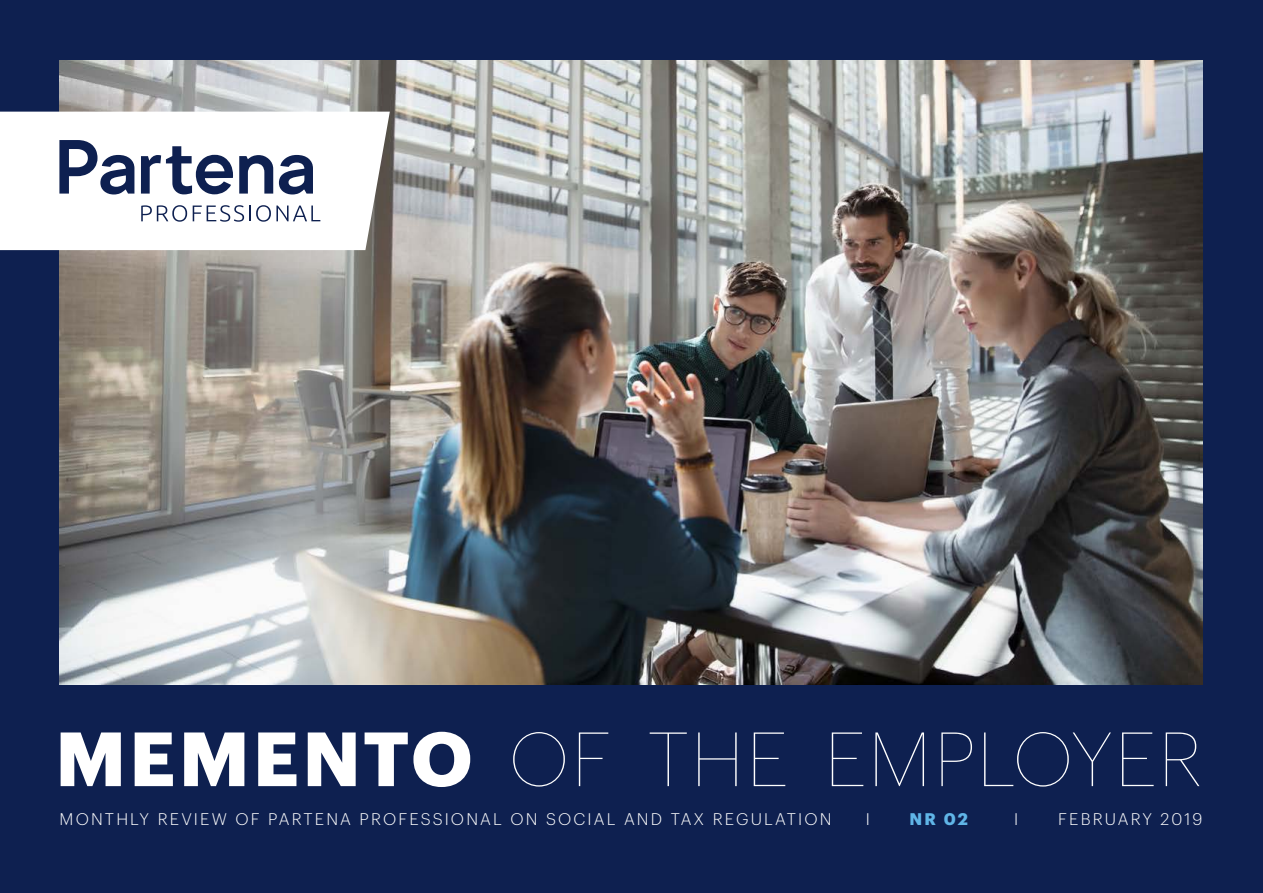
<style>
.page{position:relative;width:1263px;height:893px;background:#0e2050}
.page>*{position:absolute;margin:0;border:0;box-sizing:border-box;transform-origin:0 0}
.t1{font:100 75px "Graphik";letter-spacing:.02em;color:#fff}
.t2{font:300 16.5px "Graphik";letter-spacing:.13em;color:#fff}
.t3{font:700 16.5px "Graphik";color:#60b5e7}
.s1{font-weight:700}
</style>
<div class="page">
<img style="left:60px;top:61px;width:1142px;height:624px">
<div style="left:0;top:112px;width:390px;height:138px;background:#fff"></div>
<svg style="left:141px;top:205px;width:46px;height:17px"></svg>
<svg style="left:193px;top:205px;width:127px;height:17px;background:#cbcfd9"></svg>
<svg style="left:59px;top:140px;width:75px;height:54px"></svg>
<svg style="left:239px;top:155px;width:34px;height:39px"></svg>
<svg style="left:279px;top:155px;width:34px;height:39px"></svg>
<svg style="left:141px;top:146px;width:92px;height:48px"></svg>
<h1 class="t1" style="left:55px;top:706px;width:1148px"><span class="s1">MEMENTO</span> OF THE EMPLOYER</h1>
<p class="t2" style="left:60px;top:807px;width:773px">MONTHLY REVIEW OF PARTENA PROFESSIONAL ON SOCIAL AND TAX REGULATION</p>
<p class="t2" style="left:866px;top:807px;width:6px">I</p>
<p class="t3" style="left:909px;top:806px;width:60px">NR 02</p>
<p class="t2" style="left:1014px;top:807px;width:6px">I</p>
<p class="t2" style="left:1058px;top:807px;width:146px">FEBRUARY 2019</p>
</div>
